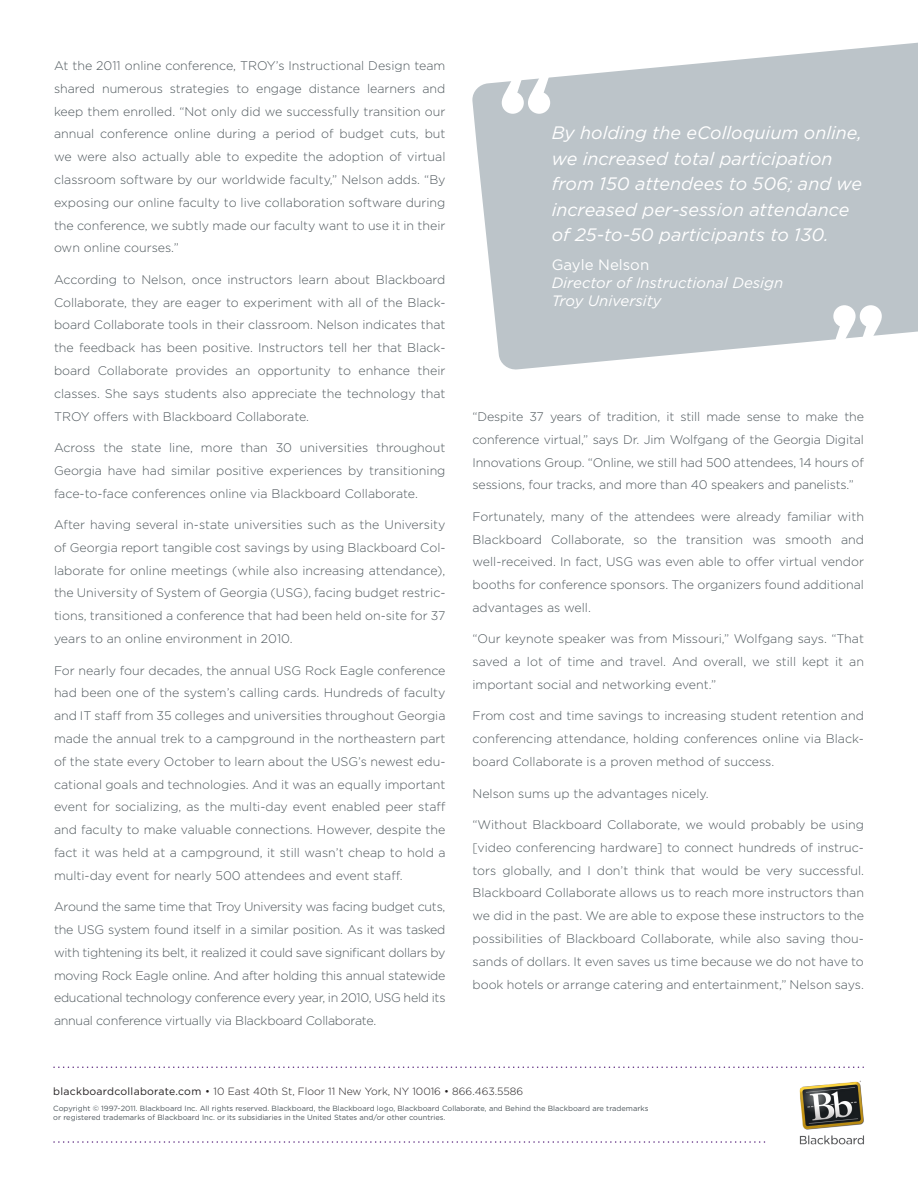
<style>
.page{position:relative;width:918px;height:1188px;background:#fff}
.page>*{position:absolute;margin:0;border:0;box-sizing:border-box;transform-origin:0 0}
.QUOTE{font:italic 18px/25.5px "Gotham";color:#fff}
.QUOTE_CREDIT{font:italic 15px "Gotham";color:#fff}
.QUOTE_CREDIT-2{font:15px "Gotham";color:#fff}
.BODY{font:300 12.45px/22.8px "Gotham";color:#4e575c;text-align:justify}
.t1{font:300 10.5px "Gotham";color:#231f20}
.t2{font:7.5px/9px "Gotham";color:#4e575c}
.s1{font-weight:400}
</style>
<div class="page">
<img style="left:799px;top:1080px;width:65px;height:65px">
<svg style="left:54px;top:1141px;width:711px;height:2px"></svg>
<svg style="left:54px;top:1066px;width:809px;height:2px"></svg>
<svg style="left:472px;top:42px;width:446px;height:328px;background:#c5ccd0"></svg>
<svg style="left:502px;top:74px;width:48px;height:40px"></svg>
<svg style="left:833px;top:305px;width:49px;height:40px"></svg>
<p class="BODY" style="left:54px;top:54px;width:393px">At the 2011 online conference, TROY’s Instructional Design team shared numerous strategies to engage distance learners and keep them enrolled. “Not only did we successfully transition our annual conference online during a period of budget cuts, but we were also actually able to expedite the adoption of virtual classroom software by our worldwide faculty,” Nelson adds. “By exposing our online faculty to live collaboration software during the conference, we subtly made our faculty want to use it in their own online courses.”</p>
<p class="BODY" style="left:54px;top:268px;width:393px">According to Nelson, once instructors learn about Blackboard Collaborate, they are eager to experiment with all of the Black&shy;board Collaborate tools in their classroom. Nelson indicates that the feedback has been positive. Instructors tell her that Black&shy;board Collaborate provides an opportunity to enhance their classes. She says students also appreciate the technology that TROY offers with Blackboard Collaborate.</p>
<p class="BODY" style="left:54px;top:436px;width:393px">Across the state line, more than 30 universities throughout Georgia have had similar positive experiences by transitioning face-to-face conferences online via Blackboard Collaborate.</p>
<p class="BODY" style="left:54px;top:513px;width:393px">After having several in-state universities such as the University of Georgia report tangible cost savings by using Blackboard Col&shy;laborate for online meetings (while also increasing attendance), the University of System of Georgia (USG), facing budget restric&shy;tions, transitioned a conference that had been held on-site for 37 years to an online environment in 2010.</p>
<p class="BODY" style="left:54px;top:658px;width:393px">For nearly four decades, the annual USG Rock Eagle conference had been one of the system’s calling cards. Hundreds of faculty and IT staff from 35 colleges and universities throughout Georgia made the annual trek to a campground in the northeastern part of the state every October to learn about the USG’s newest edu&shy;cational goals and technologies. And it was an equally important event for socializing, as the multi-day event enabled peer staff and faculty to make valuable connections. However, despite the fact it was held at a campground, it still wasn’t cheap to hold a multi-day event for nearly 500 attendees and event staff.</p>
<p class="BODY" style="left:54px;top:895px;width:393px">Around the same time that Troy University was facing budget cuts, the USG system found itself in a similar position. As it was tasked with tightening its belt, it realized it could save significant dollars by moving Rock Eagle online. And after holding this annual statewide educational technology conference every year, in 2010, USG held its annual conference virtually via Blackboard Collaborate.</p>
<p class="QUOTE" style="left:552px;top:120px;width:312px">By holding the eColloquium online, we increased total participation from 150 attendees to 506; and we increased per-session attendance of 25-to-50 participants to 130.</p>
<p class="QUOTE_CREDIT-2" style="left:552px;top:255px;width:99px">Gayle Nelson</p>
<p class="QUOTE_CREDIT" style="left:552px;top:273px;width:233px">Director of Instructional Design</p>
<p class="QUOTE_CREDIT" style="left:552px;top:291px;width:111px">Troy University</p>
<p class="BODY" style="left:472px;top:405px;width:393px">“Despite 37 years of tradition, it still made sense to make the conference virtual,” says Dr. Jim Wolfgang of the Georgia Digital Innovations Group. “Online, we still had 500 attendees, 14 hours of sessions, four tracks, and more than 40 speakers and panelists.”</p>
<p class="BODY" style="left:472px;top:505px;width:393px">Fortunately, many of the attendees were already familiar with Blackboard Collaborate, so the transition was smooth and well-received. In fact, USG was even able to offer virtual vendor booths for conference sponsors. The organizers found additional advantages as well.</p>
<p class="BODY" style="left:472px;top:627px;width:393px">“Our keynote speaker was from Missouri,” Wolfgang says. “That saved a lot of time and travel. And overall, we still kept it an important social and networking event.”</p>
<p class="BODY" style="left:472px;top:704px;width:393px">From cost and time savings to increasing student retention and conferencing attendance, holding conferences online via Black&shy;board Collaborate is a proven method of success.</p>
<p class="BODY" style="left:472px;top:781px;width:238px">Nelson sums up the advantages nicely.</p>
<p class="BODY" style="left:472px;top:813px;width:393px">“Without Blackboard Collaborate, we would probably be using [video conferencing hardware] to connect hundreds of instruc&shy;tors globally, and I don’t think that would be very successful.<br>Blackboard Collaborate allows us to reach more instructors than we did in the past. We are able to expose these instructors to the possibilities of Blackboard Collaborate, while also saving thou&shy;sands of dollars. It even saves us time because we do not have to book hotels or arrange catering and entertainment,” Nelson says.</p>
<p class="t1" style="left:53px;top:1085px;width:472px"><span class="s1">blackboardcollaborate.com</span> • 10 East 40th St, Floor 11 New York, NY 10016 • 866.463.5586</p>
<p class="t2" style="left:53px;top:1103px;width:597px">Copyright © 1997-2011. Blackboard Inc. All rights reserved. Blackboard, the Blackboard logo, Blackboard Collaborate, and Behind the Blackboard are trademarks or registered trademarks of Blackboard Inc. or its subsidiaries in the United States and/or other countries.</p>
</div>
